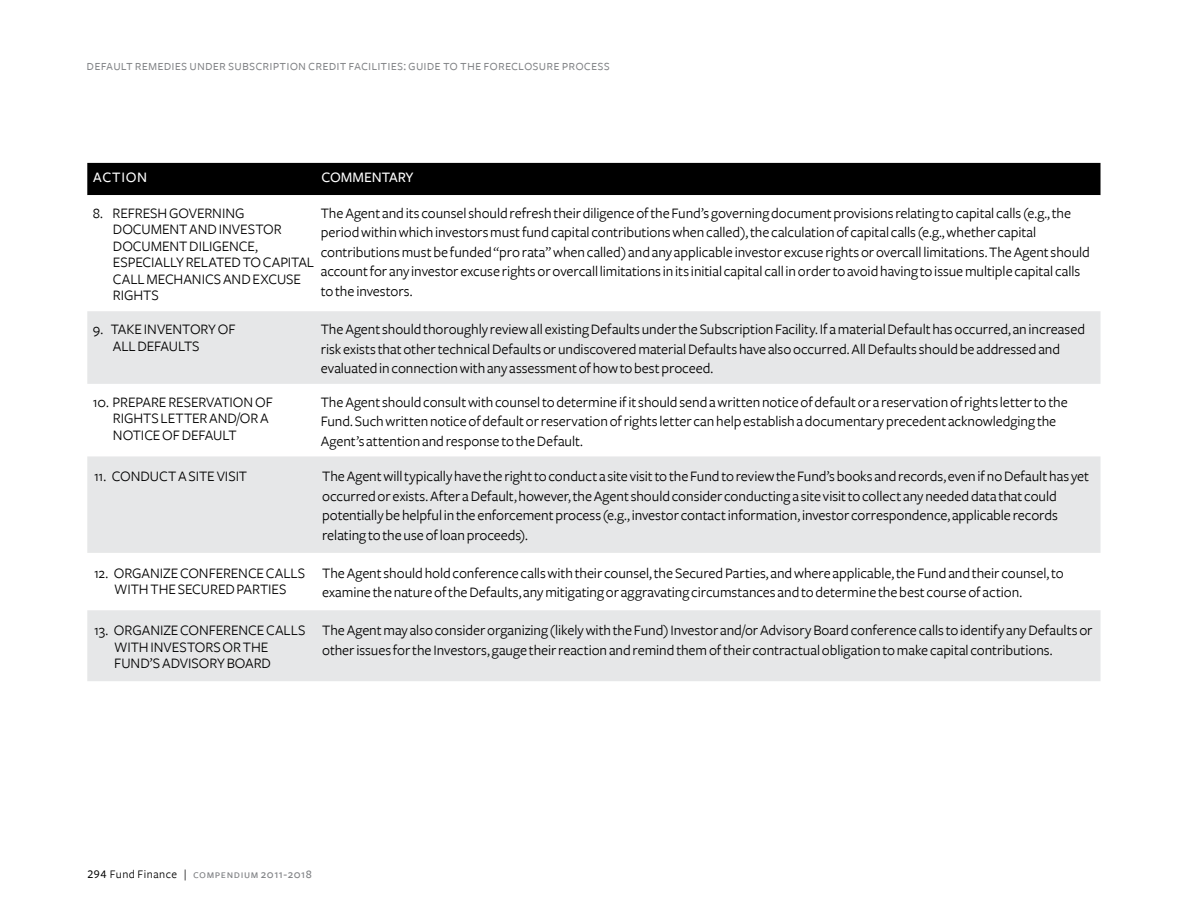
<style>
.page{position:relative;width:1188px;height:918px;background:#fff}
.page>*{position:absolute;margin:0;border:0;box-sizing:border-box;transform-origin:0 0}
.t1{font:15px/19.5px "Freight Sans";letter-spacing:-.005em;color:#000}
.t2{font:15px "Freight Sans Book SC";letter-spacing:.005em;color:#808285}
.t3{font:500 15px "Freight Sans";color:#fff}
.t4{font:12px "Freight Sans";letter-spacing:.045em;color:#000}
.s1{font-family:"Freight Sans Medium SC"}
.s2{font-family:"Freight Sans Medium SC";color:#808285}
.s3{font-weight:500;color:#808285}
</style>
<div class="page">
<div style="left:87px;top:163px;width:1014px;height:32px;background:#000"></div>
<svg style="left:87px;top:311px;width:1014px;height:370px;fill:#e6e7e8"></svg>
<p class="t2" style="left:87px;top:57px;width:525px">default remedies under subscription credit facilities: guide to the foreclosure process</p>
<p class="t3" style="left:93px;top:169px;width:55px">ACTION</p>
<p class="t3" style="left:321px;top:169px;width:94px">COMMENTARY</p>
<p class="t1" style="left:113px;top:205px;width:203px;line-height:16.5px;text-indent:-20px">8. REFRESH GOVERNING<br>DOCUMENT AND INVESTOR<br>DOCUMENT DILIGENCE,<br>ESPECIALLY RELATED TO CAPITAL<br>CALL MECHANICS AND EXCUSE<br>RIGHTS</p>
<p class="t1" style="left:321px;top:204px;width:771px">The Agent and its counsel should refresh their diligence of the Fund’s governing document provisions relating to capital calls (e.g., the period within which investors must fund capital contributions when called), the calculation of capital calls (e.g., whether capital contributions must be funded “pro rata” when called) and any applicable investor excuse rights or overcall limitations. The Agent should account for any investor excuse rights or overcall limitations in its initial capital call in order to avoid having to issue multiple capital calls to the investors.</p>
<p class="t1" style="left:113px;top:321px;width:124px;line-height:16.5px;text-indent:-20px">9. TAKE INVENTORY OF<br>ALL DEFAULTS</p>
<p class="t1" style="left:321px;top:320px;width:766px">The Agent should thoroughly review all existing Defaults under the Subscription Facility. If a material Default has occurred, an increased risk exists that other technical Defaults or undiscovered material Defaults have also occurred. All Defaults should be addressed and evaluated in connection with any assessment of how to best proceed.</p>
<p class="t1" style="left:113px;top:394px;width:161px;line-height:16.5px;text-indent:-20px">10. PREPARE RESERVATION OF<br>RIGHTS LETTER AND/OR A<br>NOTICE OF DEFAULT</p>
<p class="t1" style="left:321px;top:392px;width:748px">The Agent should consult with counsel to determine if it should send a written notice of default or a reservation of rights letter to the<br>Fund. Such written notice of default or reservation of rights letter can help establish a documentary precedent acknowledging the<br>Agent’s attention and response to the Default.</p>
<p class="t1" style="left:94px;top:467px;width:155px">11. CONDUCT A SITE VISIT</p>
<p class="t1" style="left:322px;top:467px;width:769px">The Agent will typically have the right to conduct a site visit to the Fund to review the Fund’s books and records, even if no Default has yet occurred or exists. After a Default, however, the Agent should consider conducting a site visit to collect any needed data that could potentially be helpful in the enforcement process (e.g., investor contact information, investor correspondence, applicable records relating to the use of loan proceeds).</p>
<p class="t1" style="left:94px;top:565px;width:213px;line-height:16.5px;text-align:center">12. ORGANIZE CONFERENCE CALLS<br>WITH THE SECURED PARTIES</p>
<p class="t1" style="left:322px;top:564px;width:743px">The Agent should hold conference calls with their counsel, the Secured Parties, and where applicable, the Fund and their counsel, to examine the nature of the Defaults, any mitigating or aggravating circumstances and to determine the best course of action.</p>
<p class="t1" style="left:114px;top:622px;width:193px;line-height:16.5px;text-indent:-20px">13. ORGANIZE CONFERENCE CALLS<br>WITH INVESTORS OR THE<br>FUND’S ADVISORY BOARD</p>
<p class="t1" style="left:322px;top:621px;width:772px">The Agent may also consider organizing (likely with the Fund) Investor and/or Advisory Board conference calls to identify any Defaults or other issues for the Investors, gauge their reaction and remind them of their contractual obligation to make capital contributions.</p>
<p class="t4" style="left:87px;top:867px;width:226px"><span class="s1">294</span> Fund Finance | <span class="s2">compendium</span> <span class="s3">2011</span><span class="s2">-</span><span class="s3">2018</span></p>
</div>
